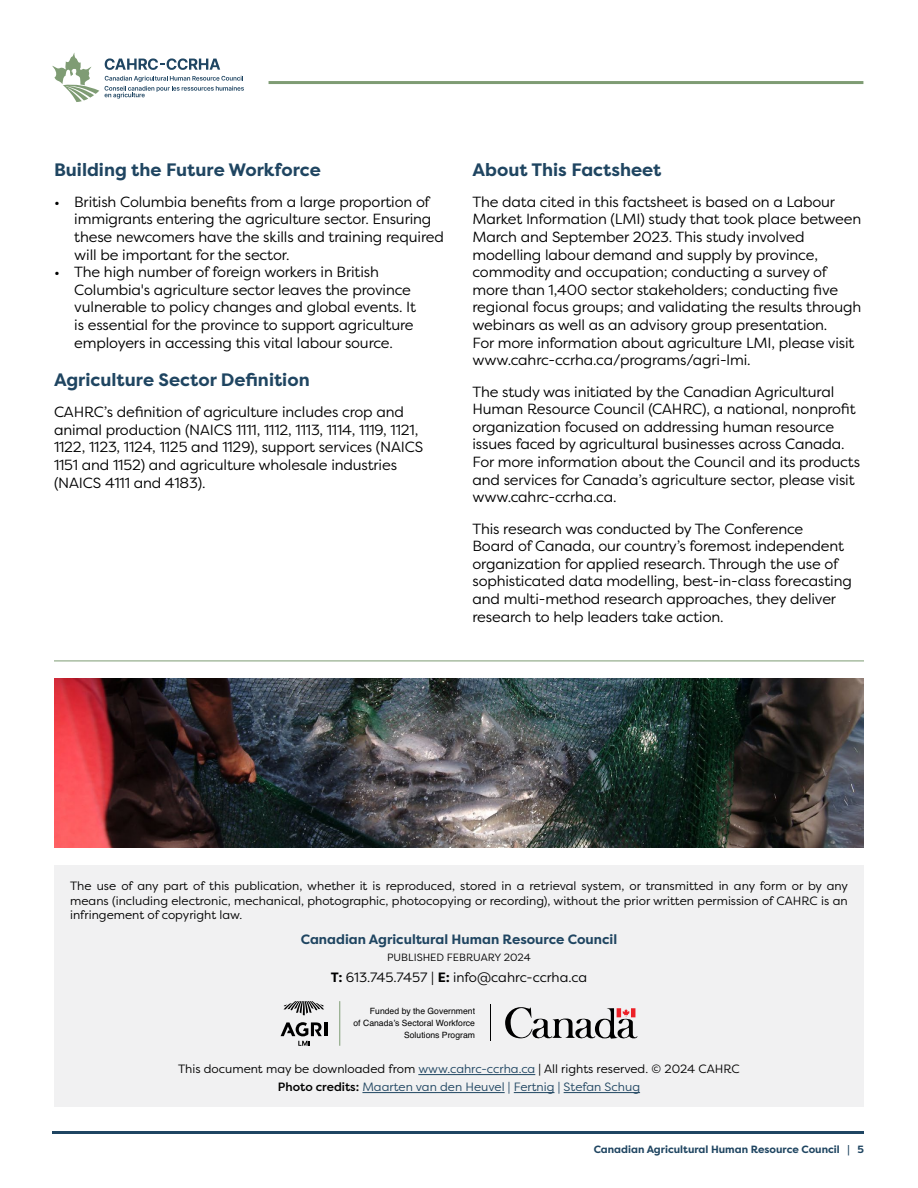
<style>
.page{position:relative;width:918px;height:1188px;background:#fff}
.page>*{position:absolute;margin:0;border:0;box-sizing:border-box;transform-origin:0 0}
.t1{font:700 18px "Filson Pro";color:#1f4561}
.t2{font:14.7px/17.7px "Filson Pro";letter-spacing:-.01em;color:#000}
.t3{font:700 13.5px "Filson Pro";color:#1f4561}
.t4{font:13.5px "Filson Pro";color:#000}
.t5{font:12px/14.4px "Filson Pro";color:#000;text-align:justify}
.t6{font:700 10.5px "Filson Pro";color:#1f4561}
.t7{font:10.5px "Filson Pro";color:#000}
.t8{font:8.7px/11.9px "Helvetica";color:#000;text-align:right}
.s1{font-weight:700}
.s2{color:#1f4561}
.s3{font-weight:500}
</style>
<div class="page">
<svg style="left:105px;top:76px;width:139px;height:23px"></svg>
<svg style="left:105px;top:58px;width:115px;height:12px"></svg>
<svg style="left:52px;top:53px;width:47px;height:49px"></svg>
<hr style="left:269px;top:81px;width:594px;height:3px;background:#7f9c74">
<hr style="left:52px;top:1131px;width:811px;height:3px;background:#1f4562">
<div style="left:54px;top:865px;width:810px;height:242px;background:#f1f1f2"></div>
<hr style="left:418px;top:1074px;width:117px;height:1px;background:#1f4561">
<hr style="left:362px;top:1092px;width:143px;height:1px;background:#1f4561">
<hr style="left:514px;top:1092px;width:41px;height:1px;background:#1f4561">
<hr style="left:564px;top:1092px;width:76px;height:1px;background:#1f4561">
<hr style="left:54px;top:661px;width:810px;height:1px;background:#7d9b73">
<img style="left:54px;top:678px;width:810px;height:170px">
<hr style="left:324px;top:1022px;width:3px;height:14px;background:#000">
<svg style="left:281px;top:1022px;width:41px;height:24px"></svg>
<svg style="left:284px;top:1001px;width:40px;height:15px"></svg>
<hr style="left:490px;top:1005px;width:1px;height:36px;background:#000">
<svg style="left:505px;top:1007px;width:132px;height:32px"></svg>
<hr style="left:339px;top:1001px;width:1px;height:45px;background:#7f9c74">
<p class="t1" style="left:54px;top:158px;width:268px">Building the Future Workforce</p>
<p class="t2" style="left:74px;top:192px;width:371px;text-indent:-20px">• British Columbia benefits from a large proportion of immigrants entering the agriculture sector. Ensuring these newcomers have the skills and training required will be important for the sector.</p>
<p class="t2" style="left:74px;top:263px;width:343px;text-indent:-20px">• The high number of foreign workers in British Columbia's agriculture sector leaves the province vulnerable to policy changes and global events. It is essential for the province to support agriculture employers in accessing this vital labour source.</p>
<p class="t1" style="left:54px;top:368px;width:257px">Agriculture Sector Definition</p>
<p class="t2" style="left:54px;top:403px;width:371px">CAHRC’s definition of agriculture includes crop and animal production (NAICS 1111, 1112, 1113, 1114, 1119, 1121, 1122, 1123, 1124, 1125 and 1129), support services (NAICS 1151 and 1152) and agriculture wholesale industries (NAICS 4111 and 4183).</p>
<p class="t1" style="left:472px;top:158px;width:191px">About This Factsheet</p>
<p class="t2" style="left:472px;top:192px;width:390px">The data cited in this factsheet is based on a Labour Market Information (LMI) study that took place between March and September 2023. This study involved modelling labour demand and supply by province, commodity and occupation; conducting a survey of more than 1,400 sector stakeholders; conducting five regional focus groups; and validating the results through webinars as well as an advisory group presentation.<br>For more information about agriculture LMI, please visit www.cahrc-ccrha.ca/programs/agri-lmi.</p>
<p class="t2" style="left:472px;top:382px;width:389px">The study was initiated by the Canadian Agricultural Human Resource Council (CAHRC), a national, nonprofit organization focused on addressing human resource issues faced by agricultural businesses across Canada.<br>For more information about the Council and its products and services for Canada’s agriculture sector, please visit www.cahrc-ccrha.ca.</p>
<p class="t2" style="left:472px;top:519px;width:381px">This research was conducted by The Conference<br>Board of Canada, our country’s foremost independent organization for applied research. Through the use of sophisticated data modelling, best-in-class forecasting and multi-method research approaches, they deliver research to help leaders take action.</p>
<p class="t5" style="left:70px;top:879px;width:779px">The use of any part of this publication, whether it is reproduced, stored in a retrieval system, or transmitted in any form or by any means (including electronic, mechanical, photographic, photocopying or recording), without the prior written permission of CAHRC is an infringement of copyright law.</p>
<p class="t3" style="left:301px;top:931px;width:318px">Canadian Agricultural Human Resource Council</p>
<p class="t7" style="left:387px;top:950px;width:145px">PUBLISHED FEBRUARY 2024</p>
<p class="t4" style="left:331px;top:968px;width:258px"><span class="s1">T:</span> 613.745.7457 | <span class="s1">E:</span> info@cahrc-ccrha.ca</p>
<p class="t8" style="left:354px;top:1006px;width:123px">Funded by the Government<br>of Canada’s Sectoral Workforce<br>Solutions Program</p>
<p class="t5" style="left:178px;top:1060px;width:563px;line-height:18px;text-align:center">This document may be downloaded from <span class="s2">www.cahrc-ccrha.ca</span> | All rights reserved. © 2024 CAHRC<br><span class="s3">Photo credits:</span> <span class="s2">Maarten van den Heuvel | Fertnig | Stefan Schug</span></p>
<p class="t6" style="left:594px;top:1142px;width:272px">Canadian Agricultural Human Resource Council | 5</p>
</div>
